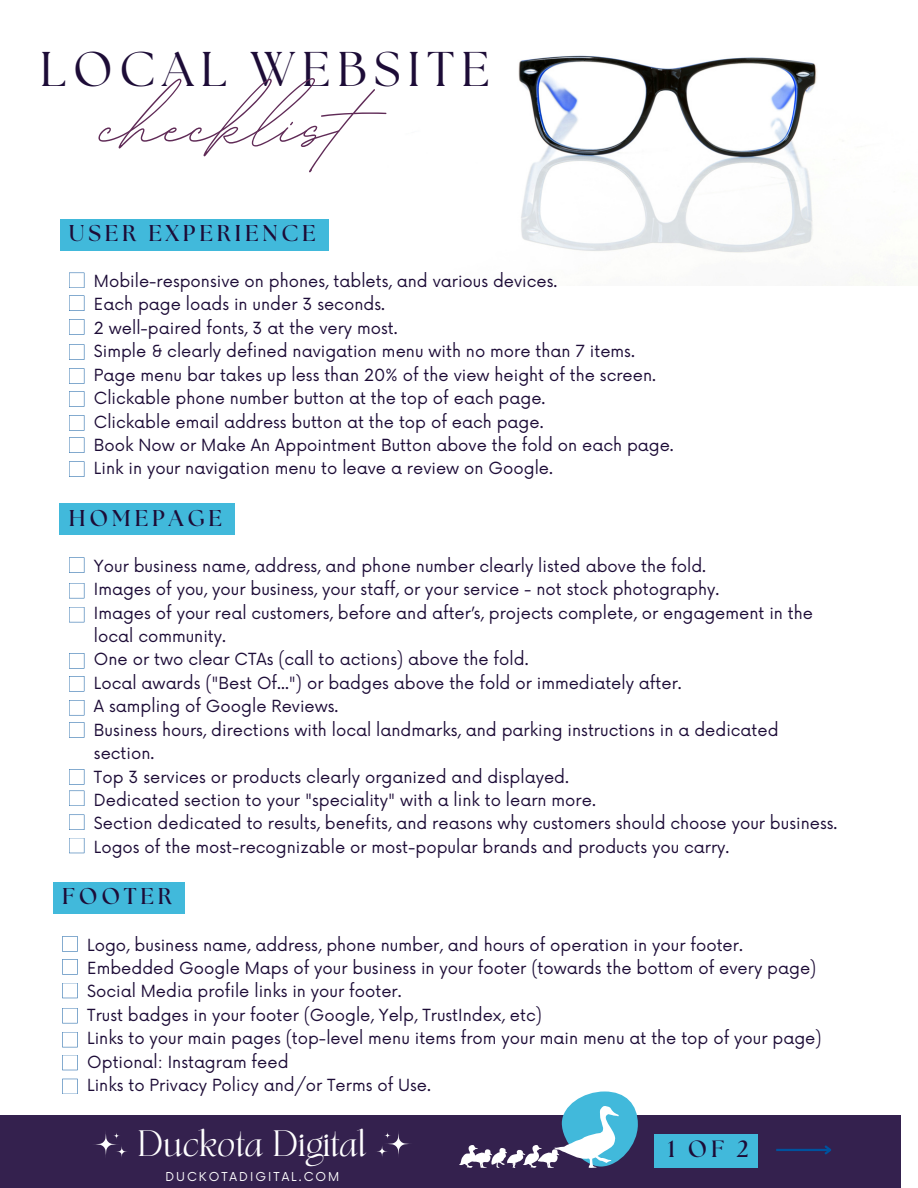
<style>
.page{position:relative;width:918px;height:1188px;background:#fff}
.page>*{position:absolute;margin:0;border:0;box-sizing:border-box;transform-origin:0 0}
.t1{font:122.85px "BD Script";color:#602b57}
.t2{font:48.75px "The Seasons";letter-spacing:.14em;color:#1d0c37}
.t3{font:25.65px "TANAEGEAN";color:#fff}
.t4{font:700 23.55px "The Seasons";color:#1d0c37}
.t5{font:700 22.8px "The Seasons";letter-spacing:.17em;color:#1d0c37}
.t6{font:16.35px/23.4px "Now";color:#1d0c37}
.t7{font:12px "Now";letter-spacing:.17em;color:#fff}
</style>
<div class="page">
<div style="left:0;top:1116px;width:901px;height:72px;background:#34214e"></div>
<hr style="left:776px;top:1149px;width:54px;height:2px;background:#00529d">
<svg style="left:823px;top:1145px;width:8px;height:10px"></svg>
<img style="left:518px;top:55px;width:385px;height:231px">
<div style="left:654px;top:1134px;width:104px;height:33px;background:#41b9db"></div>
<svg style="left:459px;top:1091px;width:179px;height:77px"></svg>
<svg style="left:69px;top:557px;width:15px;height:16px"></svg>
<svg style="left:69px;top:583px;width:15px;height:15px"></svg>
<svg style="left:69px;top:607px;width:15px;height:15px"></svg>
<svg style="left:69px;top:653px;width:15px;height:16px"></svg>
<svg style="left:69px;top:676px;width:15px;height:15px"></svg>
<svg style="left:69px;top:769px;width:15px;height:16px"></svg>
<svg style="left:69px;top:791px;width:15px;height:15px"></svg>
<div style="left:60px;top:504px;width:175px;height:31px;background:#41b9db"></div>
<svg style="left:69px;top:815px;width:15px;height:15px"></svg>
<svg style="left:69px;top:838px;width:15px;height:15px"></svg>
<svg style="left:69px;top:700px;width:15px;height:15px"></svg>
<svg style="left:69px;top:722px;width:15px;height:16px"></svg>
<svg style="left:69px;top:273px;width:15px;height:15px"></svg>
<svg style="left:69px;top:296px;width:15px;height:15px"></svg>
<svg style="left:69px;top:319px;width:15px;height:16px"></svg>
<svg style="left:69px;top:368px;width:15px;height:16px"></svg>
<svg style="left:69px;top:391px;width:15px;height:16px"></svg>
<div style="left:60px;top:219px;width:269px;height:31px;background:#41b9db"></div>
<svg style="left:69px;top:415px;width:15px;height:16px"></svg>
<svg style="left:69px;top:437px;width:15px;height:16px"></svg>
<svg style="left:69px;top:344px;width:15px;height:16px"></svg>
<svg style="left:69px;top:461px;width:15px;height:16px"></svg>
<svg style="left:62px;top:936px;width:16px;height:16px"></svg>
<svg style="left:62px;top:959px;width:16px;height:16px"></svg>
<svg style="left:62px;top:983px;width:16px;height:15px"></svg>
<svg style="left:62px;top:1032px;width:16px;height:15px"></svg>
<svg style="left:62px;top:1055px;width:16px;height:15px"></svg>
<div style="left:53px;top:882px;width:132px;height:32px;background:#41b9db"></div>
<svg style="left:62px;top:1079px;width:16px;height:15px"></svg>
<svg style="left:62px;top:1008px;width:16px;height:15px"></svg>
<svg style="left:94px;top:1132px;width:33px;height:25px"></svg>
<svg style="left:377px;top:1132px;width:33px;height:25px"></svg>
<h2 class="t2" style="left:40px;top:47px;width:452px">LOCAL WEBSITE</h2>
<h1 class="t1" style="left:100px;top:44px;width:255px">checklist</h1>
<h3 class="t5" style="left:69px;top:223px;width:248px">USER EXPERIENCE</h3>
<p class="t6" style="left:94px;top:270px;width:581px">Mobile-responsive on phones, tablets, and various devices.<br>Each page loads in under 3 seconds.<br>2 well-paired fonts, 3 at the very most.<br>Simple &amp; clearly defined navigation menu with no more than 7 items.<br>Page menu bar takes up less than 20% of the view height of the screen.<br>Clickable phone number button at the top of each page.<br>Clickable email address button at the top of each page.<br>Book Now or Make An Appointment Button above the fold on each page.<br>Link in your navigation menu to leave a review on Google.</p>
<h3 class="t5" style="left:69px;top:507px;width:155px">HOMEPAGE</h3>
<p class="t6" style="left:94px;top:555px;width:745px">Your business name, address, and phone number clearly listed above the fold.<br>Images of you, your business, your staff, or your service - not stock photography.<br>Images of your real customers, before and after’s, projects complete, or engagement in the local community.<br>One or two clear CTAs (call to actions) above the fold.<br>Local awards ("Best Of...") or badges above the fold or immediately after.<br>A sampling of Google Reviews.<br>Business hours, directions with local landmarks, and parking instructions in a dedicated section.<br>Top 3 services or products clearly organized and displayed.<br>Dedicated section to your "speciality" with a link to learn more.<br>Section dedicated to results, benefits, and reasons why customers should choose your business.<br>Logos of the most-recognizable or most-popular brands and products you carry.</p>
<h3 class="t5" style="left:62px;top:886px;width:111px">FOOTER</h3>
<p class="t6" style="left:87px;top:934px;width:736px">Logo, business name, address, phone number, and hours of operation in your footer.<br>Embedded Google Maps of your business in your footer (towards the bottom of every page)<br>Social Media profile links in your footer.<br>Trust badges in your footer (Google, Yelp, TrustIndex, etc)<br>Links to your main pages (top-level menu items from your main menu at the top of your page)<br>Optional: Instagram feed<br>Links to Privacy Policy and/or Terms of Use.</p>
<h3 class="t3" style="left:138px;top:1129px;width:230px">Duckota Digital</h3>
<p class="t7" style="left:165px;top:1170px;width:176px">DUCKOTADIGITAL.COM</p>
<h3 class="t4" style="left:668px;top:1138px;width:83px">1OF2</h3>
</div>
